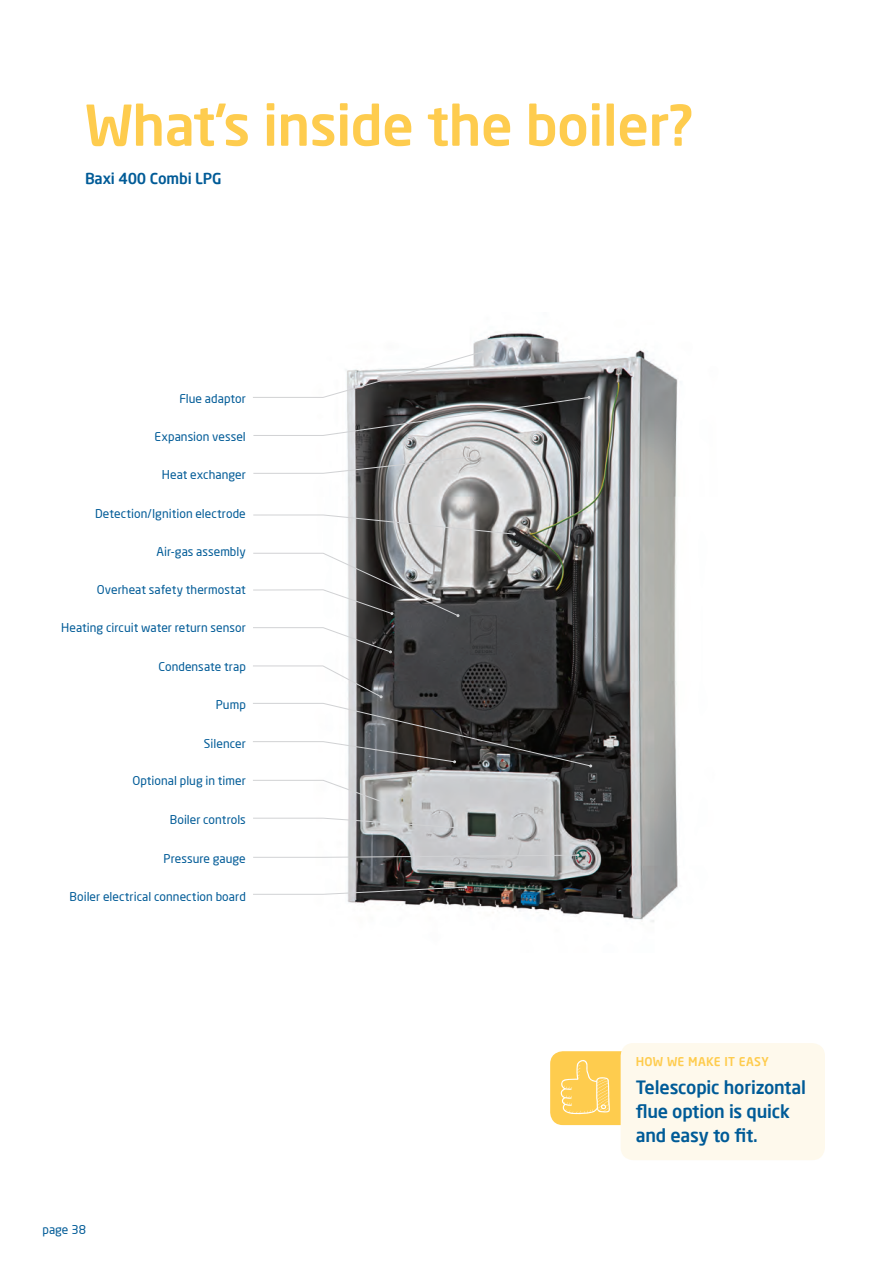
<style>
.page{position:relative;width:893px;height:1263px;background:#fff}
.page>*{position:absolute;margin:0;border:0;box-sizing:border-box;transform-origin:0 0}
.t1{font:500 55.5px "Neo Sans Pro";letter-spacing:-.01em;color:#fecc4e}
.t2{font:500 18px/24px "Neo Sans Pro";letter-spacing:-.01em;color:#005b97}
.t3{font:500 15px "Neo Sans Pro";letter-spacing:-.01em;color:#005b97}
.t4{font:12px "Neo Sans Pro";letter-spacing:.005em;color:#005b97}
.t5{font:500 12px "Neo Sans Pro";letter-spacing:.03em;color:#fecc4e}
</style>
<div class="page">
<div style="left:550px;top:1051px;width:251px;height:74px;background:#fecc4e;border-radius:13px"></div>
<div style="left:621px;top:1043px;width:204px;height:117px;background:#fef9ec;border-radius:13px"></div>
<svg style="left:561px;top:1060px;width:49px;height:54px"></svg>
<img style="left:347px;top:332px;width:331px;height:590px">
<svg style="left:253px;top:350px;width:338px;height:86px"></svg>
<svg style="left:253px;top:455px;width:221px;height:19px"></svg>
<svg style="left:253px;top:514px;width:263px;height:22px"></svg>
<svg style="left:253px;top:552px;width:206px;height:65px"></svg>
<svg style="left:253px;top:627px;width:139px;height:26px"></svg>
<svg style="left:253px;top:665px;width:339px;height:102px"></svg>
<svg style="left:253px;top:779px;width:133px;height:25px"></svg>
<svg style="left:253px;top:817px;width:208px;height:12px"></svg>
<svg style="left:253px;top:854px;width:326px;height:4px"></svg>
<svg style="left:253px;top:886px;width:214px;height:9px"></svg>
<h1 class="t1" style="left:85px;top:90px;width:609px">What’s inside the boiler?</h1>
<p class="t3" style="left:85px;top:169px;width:138px">Baxi 400 Combi LPG</p>
<p class="t4" style="left:179px;top:391px;width:68px">Flue adaptor</p>
<p class="t4" style="left:155px;top:430px;width:93px">Expansion vessel</p>
<p class="t4" style="left:162px;top:467px;width:85px">Heat exchanger</p>
<p class="t4" style="left:95px;top:506px;width:152px">Detection/Ignition electrode</p>
<p class="t4" style="left:157px;top:544px;width:91px">Air-gas assembly</p>
<p class="t4" style="left:97px;top:583px;width:151px">Overheat safety thermostat</p>
<p class="t4" style="left:61px;top:620px;width:186px">Heating circuit water return sensor</p>
<p class="t4" style="left:158px;top:659px;width:89px">Condensate trap</p>
<p class="t4" style="left:216px;top:697px;width:32px">Pump</p>
<p class="t4" style="left:204px;top:736px;width:43px">Silencer</p>
<p class="t4" style="left:132px;top:774px;width:115px">Optional plug in timer</p>
<p class="t4" style="left:170px;top:812px;width:77px">Boiler controls</p>
<p class="t4" style="left:164px;top:851px;width:84px">Pressure gauge</p>
<p class="t4" style="left:70px;top:889px;width:178px">Boiler electrical connection board</p>
<p class="t4" style="left:43px;top:1223px;width:45px">page 38</p>
<p class="t5" style="left:636px;top:1054px;width:135px">HOW WE MAKE IT EASY</p>
<h2 class="t2" style="left:636px;top:1075px;width:172px">Telescopic horizontal flue option is quick and easy to fit.</h2>
</div>
